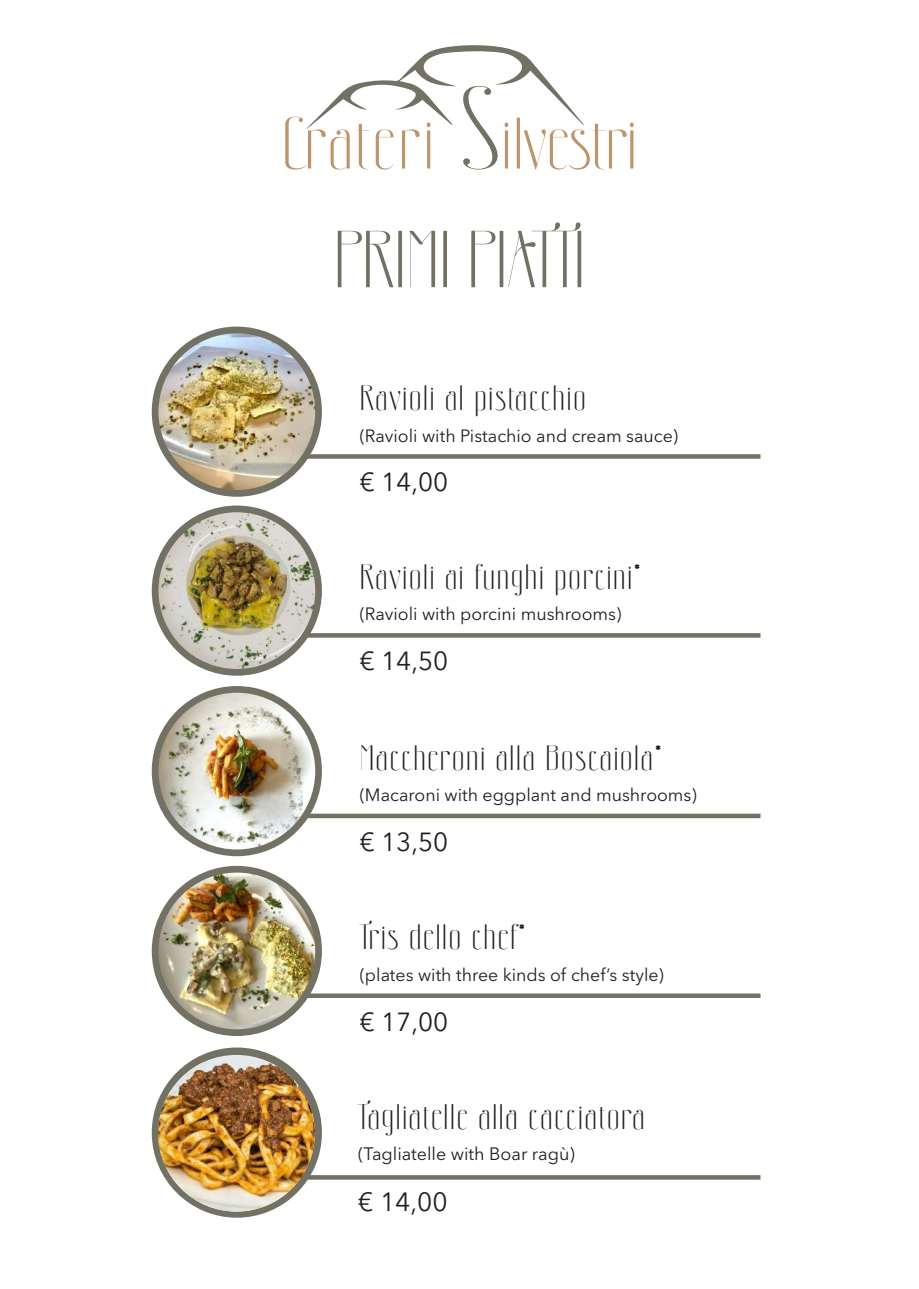
<style>
.page{position:relative;width:919px;height:1289px;background:#fff}
.page>*{position:absolute;margin:0;border:0;box-sizing:border-box;transform-origin:0 0}
.t1{font:81px "Bottune";color:#727163}
.t2{font:35.7px "Bottune";letter-spacing:.05em;color:#231f20}
.t3{font:35.4px "Bottune";letter-spacing:.05em;color:#231f20}
.t4{font:26.25px "Avenir Next LT Pro";color:#231f20}
.t5{font:25.95px "Avenir Next LT Pro";color:#231f20}
.t6{font:17.85px "Avenir Next LT Pro";color:#231f20}
.t7{font:17.7px "Avenir Next LT Pro";color:#231f20}
</style>
<div class="page">
<svg style="left:152px;top:1047px;width:170px;height:170px;background:#8b8b81"></svg>
<svg style="left:285px;top:45px;width:348px;height:124px"></svg>
<svg style="left:309px;top:454px;width:451px;height:4px;background:#79786b"></svg>
<svg style="left:308px;top:633px;width:452px;height:4px;background:#777669"></svg>
<div style="left:277px;top:813px;width:483px;height:5px;background:#727163"></div>
<svg style="left:309px;top:993px;width:451px;height:4px;background:#838275"></svg>
<div style="left:152px;top:326px;width:170px;height:171px;background:#727163;border-radius:50%"></div>
<img style="left:158px;top:333px;width:157px;height:157px;border-radius:78px">
<div style="left:152px;top:505px;width:170px;height:170px;background:#727163;border-radius:50%"></div>
<img style="left:158px;top:512px;width:157px;height:157px;border-radius:78px">
<div style="left:152px;top:686px;width:170px;height:170px;background:#727163;border-radius:50%"></div>
<img style="left:158px;top:692px;width:157px;height:157px;border-radius:78px">
<div style="left:152px;top:865px;width:170px;height:171px;background:#727163;border-radius:50%"></div>
<img style="left:158px;top:872px;width:157px;height:157px;border-radius:78px">
<svg style="left:315px;top:1175px;width:445px;height:4px;background:#777668"></svg>
<img style="left:158px;top:1062px;width:157px;height:149px">
<h1 class="t1" style="left:334px;top:222px;width:253px">PRIMI PIATTI</h1>
<h3 class="t3" style="left:359px;top:382px;width:227px">Ravioli al pistacchio</h3>
<p class="t7" style="left:359px;top:425px;width:320px">(Ravioli with Pistachio and cream sauce)</p>
<h3 class="t5" style="left:359px;top:467px;width:90px">€ 14,00</h3>
<h3 class="t3" style="left:359px;top:561px;width:282px">Ravioli ai funghi porcini*</h3>
<p class="t7" style="left:359px;top:603px;width:263px">(Ravioli with porcini mushrooms)</p>
<h3 class="t5" style="left:359px;top:645px;width:90px">€ 14,50</h3>
<h3 class="t3" style="left:359px;top:741px;width:303px">Maccheroni alla Boscaiola*</h3>
<p class="t7" style="left:359px;top:784px;width:338px">(Macaroni with eggplant and mushrooms)</p>
<h3 class="t5" style="left:359px;top:826px;width:90px">€ 13,50</h3>
<h3 class="t3" style="left:359px;top:921px;width:167px">Tris dello chef*</h3>
<p class="t7" style="left:359px;top:964px;width:306px">(plates with three kinds of chef’s style)</p>
<h3 class="t5" style="left:359px;top:1006px;width:90px">€ 17,00</h3>
<h2 class="t2" style="left:358px;top:1100px;width:288px">Tagliatelle alla cacciatora</h2>
<p class="t6" style="left:358px;top:1143px;width:218px">(Tagliatelle with Boar ragù)</p>
<h3 class="t4" style="left:358px;top:1185px;width:91px">€ 14,00</h3>
</div>
